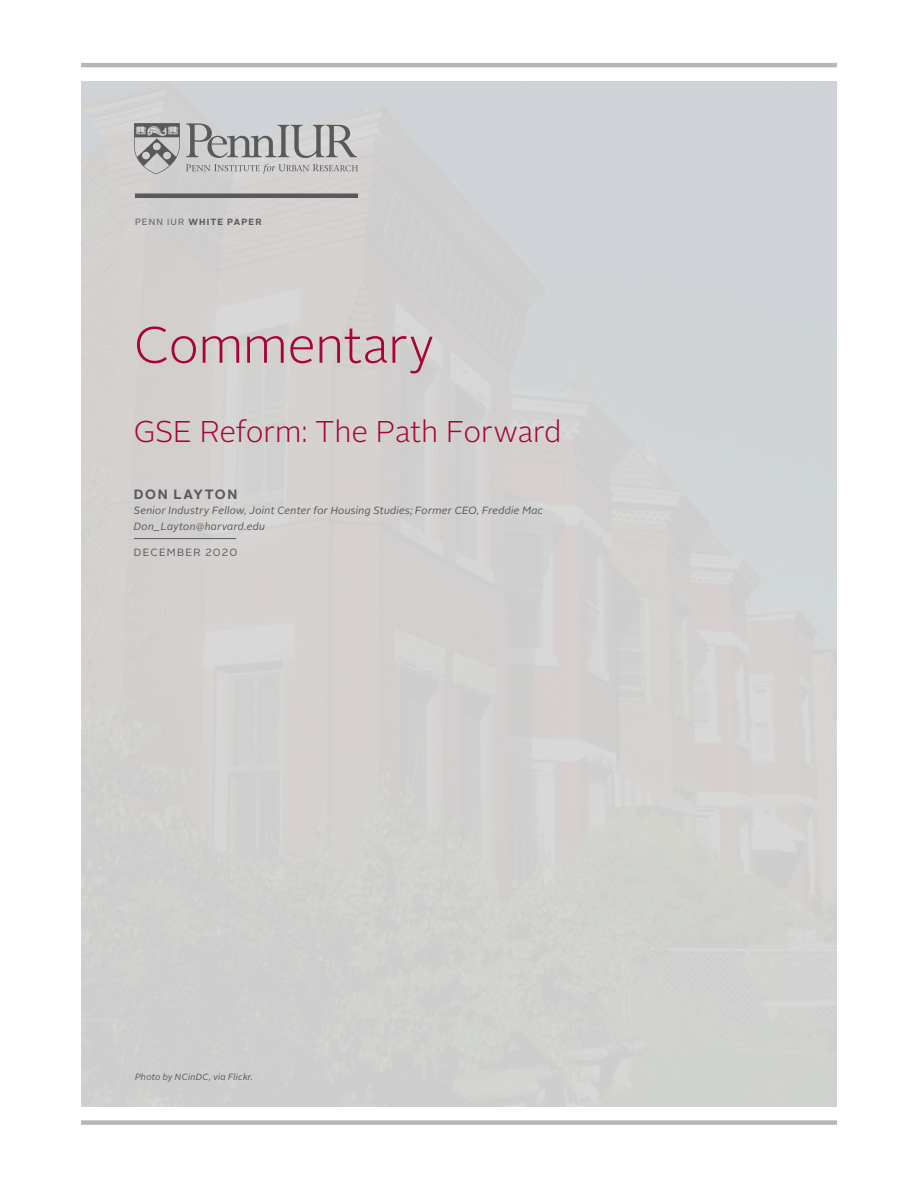
<style>
.page{position:relative;width:918px;height:1188px;background:#fff}
.page>*{position:absolute;margin:0;border:0;box-sizing:border-box;transform-origin:0 0}
.t1{font:300 51px "Alright Sans";letter-spacing:-.01em;color:#a90533}
.t2{font:300 30px "Alright Sans";letter-spacing:-.005em;color:#a90533}
.t3{font:700 13.5px "Alright Sans";letter-spacing:.12em;color:#58595b}
.t4{font:italic 10.5px/16.2px "Alright Sans";letter-spacing:.015em;color:#58595b}
.t5{font:10.5px "Alright Sans";letter-spacing:.11em;color:#58595b}
.t6{font:italic 9px "Alright Sans";letter-spacing:.02em;color:#58595b}
.t7{font:700 9px "Alright Sans";letter-spacing:.12em;color:#58595b}
.s1{font-weight:400}
</style>
<div class="page">
<div style="left:81px;top:81px;width:756px;height:1026px;background:#d1d1cf"></div>
<div style="left:81px;top:1120px;width:756px;height:5px;background:#b5b7b9"></div>
<hr style="left:81px;top:63px;width:756px;height:4px;background:#b5b7b9">
<hr style="left:134px;top:538px;width:102px;height:1px;background:#58595b">
<hr style="left:135px;top:194px;width:223px;height:4px;background:#58595b">
<svg style="left:186px;top:123px;width:171px;height:35px"></svg>
<svg style="left:186px;top:164px;width:172px;height:10px"></svg>
<svg style="left:134px;top:123px;width:46px;height:51px"></svg>
<p class="t7" style="left:135px;top:216px;width:128px"><span class="s1">PENN IUR</span> WHITE PAPER</p>
<h1 class="t1" style="left:134px;top:311px;width:302px">Commentary</h1>
<h2 class="t2" style="left:134px;top:412px;width:429px">GSE Reform: The Path Forward</h2>
<p class="t3" style="left:134px;top:485px;width:105px">DON LAYTON</p>
<p class="t4" style="left:134px;top:502px;width:411px">Senior Industry Fellow, Joint Center for Housing Studies; Former CEO, Freddie Mac<br>Don_Layton@harvard.edu</p>
<p class="t5" style="left:134px;top:546px;width:105px">DECEMBER 2020</p>
<p class="t6" style="left:135px;top:1071px;width:120px">Photo by NCinDC, via Flickr.</p>
</div>
